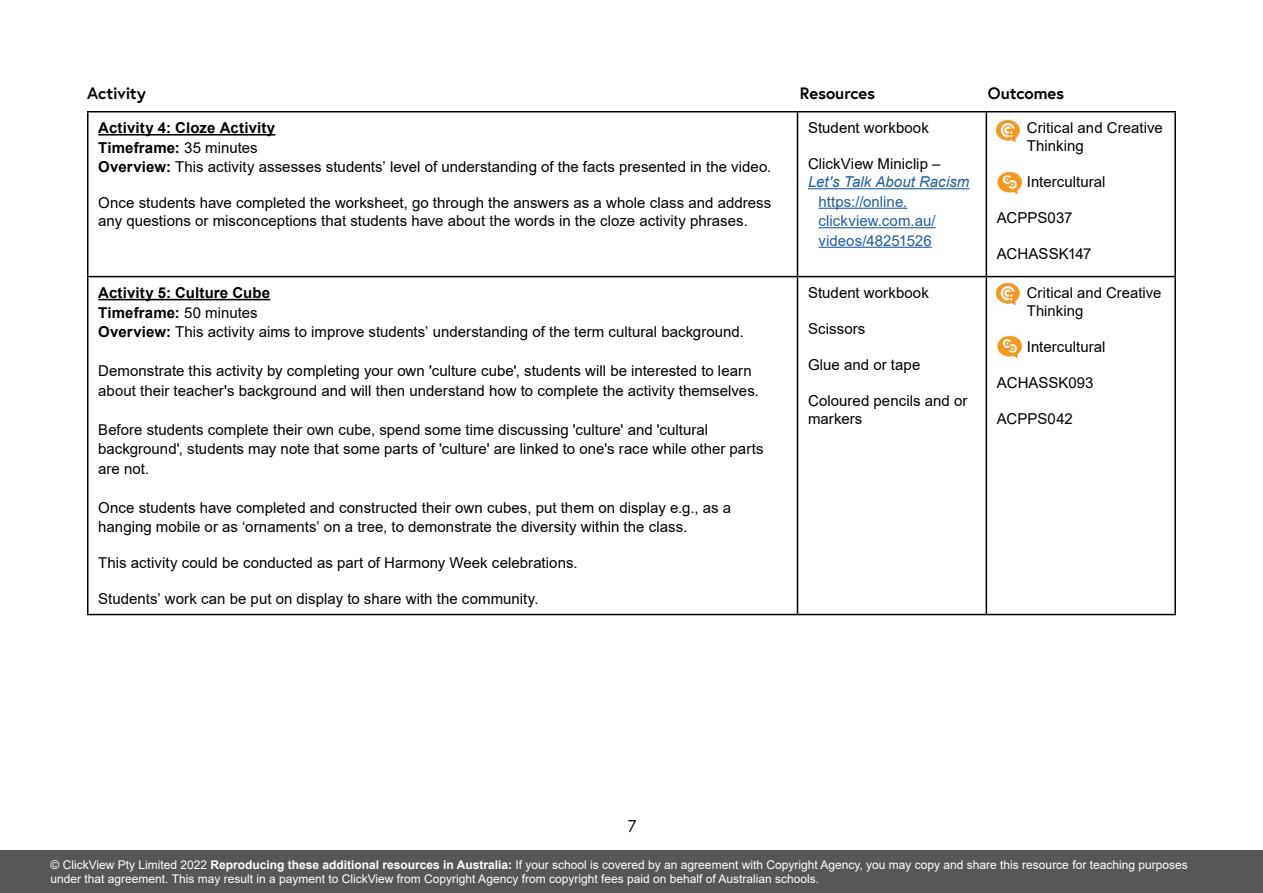
<style>
.page{position:relative;width:1263px;height:893px;background:#fff}
.page>*{position:absolute;margin:0;border:0;box-sizing:border-box;transform-origin:0 0}
.t1{font:18px "Louis George Cafe";color:#000}
.t2{font:700 16.5px "Europa";letter-spacing:-.01em;color:#000}
.t3{font:15px/19.5px "Arial";letter-spacing:.005em;color:#000}
.t4{font:15px/19.5px "Arial";letter-spacing:.005em;color:#215e9e}
.t5{font:italic 15px "Arial";letter-spacing:.005em;color:#215e9e}
.t6{font:14.85px/18px "Arial";color:#000}
.t7{font:12px/14.4px "Arial";color:#fff}
.s1{font-weight:700}
</style>
<div class="page">
<div style="left:0;top:850px;width:1263px;height:43px;background:#575757"></div>
<hr style="left:87px;top:111px;width:710px;height:1px;background:#000">
<hr style="left:87px;top:112px;width:1px;height:164px;background:#000">
<hr style="left:797px;top:111px;width:189px;height:1px;background:#000">
<hr style="left:797px;top:112px;width:1px;height:164px;background:#000">
<hr style="left:986px;top:111px;width:190px;height:1px;background:#000">
<hr style="left:985px;top:112px;width:2px;height:164px;background:#000">
<hr style="left:1174px;top:112px;width:2px;height:164px;background:#000">
<hr style="left:87px;top:276px;width:710px;height:1px;background:#000">
<hr style="left:87px;top:277px;width:1px;height:337px;background:#000">
<hr style="left:797px;top:276px;width:189px;height:1px;background:#000">
<hr style="left:797px;top:277px;width:1px;height:337px;background:#000">
<hr style="left:986px;top:276px;width:190px;height:1px;background:#000">
<hr style="left:985px;top:277px;width:2px;height:337px;background:#000">
<hr style="left:1174px;top:277px;width:2px;height:337px;background:#000">
<hr style="left:87px;top:614px;width:710px;height:1px;background:#000">
<hr style="left:797px;top:614px;width:189px;height:1px;background:#000">
<hr style="left:986px;top:614px;width:190px;height:1px;background:#000">
<hr style="left:98px;top:134px;width:177px;height:2px;background:#000">
<hr style="left:808px;top:188px;width:161px;height:1px;background:#215e9e">
<hr style="left:818px;top:208px;width:89px;height:1px;background:#215e9e">
<hr style="left:818px;top:227px;width:118px;height:1px;background:#215e9e">
<hr style="left:818px;top:247px;width:114px;height:1px;background:#215e9e">
<hr style="left:98px;top:299px;width:172px;height:1px;background:#000">
<img style="left:996px;top:119px;width:24px;height:23px">
<img style="left:996px;top:171px;width:27px;height:24px">
<img style="left:996px;top:282px;width:24px;height:23px">
<img style="left:996px;top:335px;width:27px;height:24px">
<p class="t2" style="left:87px;top:83px;width:61px">Activity</p>
<p class="t2" style="left:800px;top:83px;width:77px">Resources</p>
<p class="t2" style="left:988px;top:83px;width:78px">Outcomes</p>
<p class="t3" style="left:98px;top:118px;width:674px"><span class="s1">Activity 4: Cloze Activity<br>Timeframe:</span> 35 minutes<br><span class="s1">Overview:</span> This activity assesses students’ level of understanding of the facts presented in the video.</p>
<p class="t3" style="left:98px;top:194px;width:675px;line-height:18px">Once students have completed the worksheet, go through the answers as a whole class and address any questions or misconceptions that students have about the words in the cloze activity phrases.</p>
<p class="t3" style="left:98px;top:283px;width:647px"><span class="s1">Activity 5: Culture Cube<br>Timeframe:</span> 50 minutes<br><span class="s1">Overview:</span> This activity aims to improve students’ understanding of the term cultural background.</p>
<p class="t3" style="left:98px;top:361px;width:662px">Demonstrate this activity by completing your own 'culture cube', students will be interested to learn about their teacher's background and will then understand how to complete the activity themselves.</p>
<p class="t3" style="left:98px;top:419px;width:667px">Before students complete their own cube, spend some time discussing 'culture' and 'cultural background', students may note that some parts of 'culture' are linked to one's race while other parts are not.</p>
<p class="t3" style="left:98px;top:497px;width:634px">Once students have completed and constructed their own cubes, put them on display e.g., as a hanging mobile or as ‘ornaments’ on a tree, to demonstrate the diversity within the class.</p>
<p class="t3" style="left:98px;top:553px;width:481px">This activity could be conducted as part of Harmony Week celebrations.</p>
<p class="t3" style="left:98px;top:589px;width:442px">Students’ work can be put on display to share with the community.</p>
<p class="t3" style="left:808px;top:118px;width:122px">Student workbook</p>
<p class="t3" style="left:808px;top:154px;width:134px">ClickView Miniclip –</p>
<p class="t5" style="left:808px;top:172px;width:163px">Let's Talk About Racism</p>
<p class="t4" style="left:818px;top:192px;width:119px">https://online. clickview.com.au/ videos/48251526</p>
<p class="t3" style="left:808px;top:283px;width:122px">Student workbook</p>
<p class="t3" style="left:808px;top:319px;width:59px">Scissors</p>
<p class="t3" style="left:808px;top:355px;width:114px">Glue and or tape</p>
<p class="t3" style="left:808px;top:392px;width:161px;line-height:18px">Coloured pencils and or markers</p>
<p class="t3" style="left:1027px;top:119px;width:137px;line-height:18px">Critical and Creative<br>Thinking</p>
<p class="t3" style="left:1027px;top:172px;width:80px">Intercultural</p>
<p class="t3" style="left:997px;top:208px;width:77px">ACPPS037</p>
<p class="t3" style="left:997px;top:244px;width:96px">ACHASSK147</p>
<p class="t6" style="left:1027px;top:284px;width:136px">Critical and Creative<br>Thinking</p>
<p class="t3" style="left:1027px;top:337px;width:80px">Intercultural</p>
<p class="t3" style="left:997px;top:373px;width:98px">ACHASSK093</p>
<p class="t3" style="left:997px;top:409px;width:77px">ACPPS042</p>
<p class="t1" style="left:628px;top:815px;width:10px">7</p>
<p class="t7" style="left:51px;top:857px;width:1139px">© ClickView Pty Limited 2022 <span class="s1">Reproducing these additional resources in Australia:</span> If your school is covered by an agreement with Copyright Agency, you may copy and share this resource for teaching purposes under that agreement. This may result in a payment to ClickView from Copyright Agency from copyright fees paid on behalf of Australian schools.</p>
</div>
